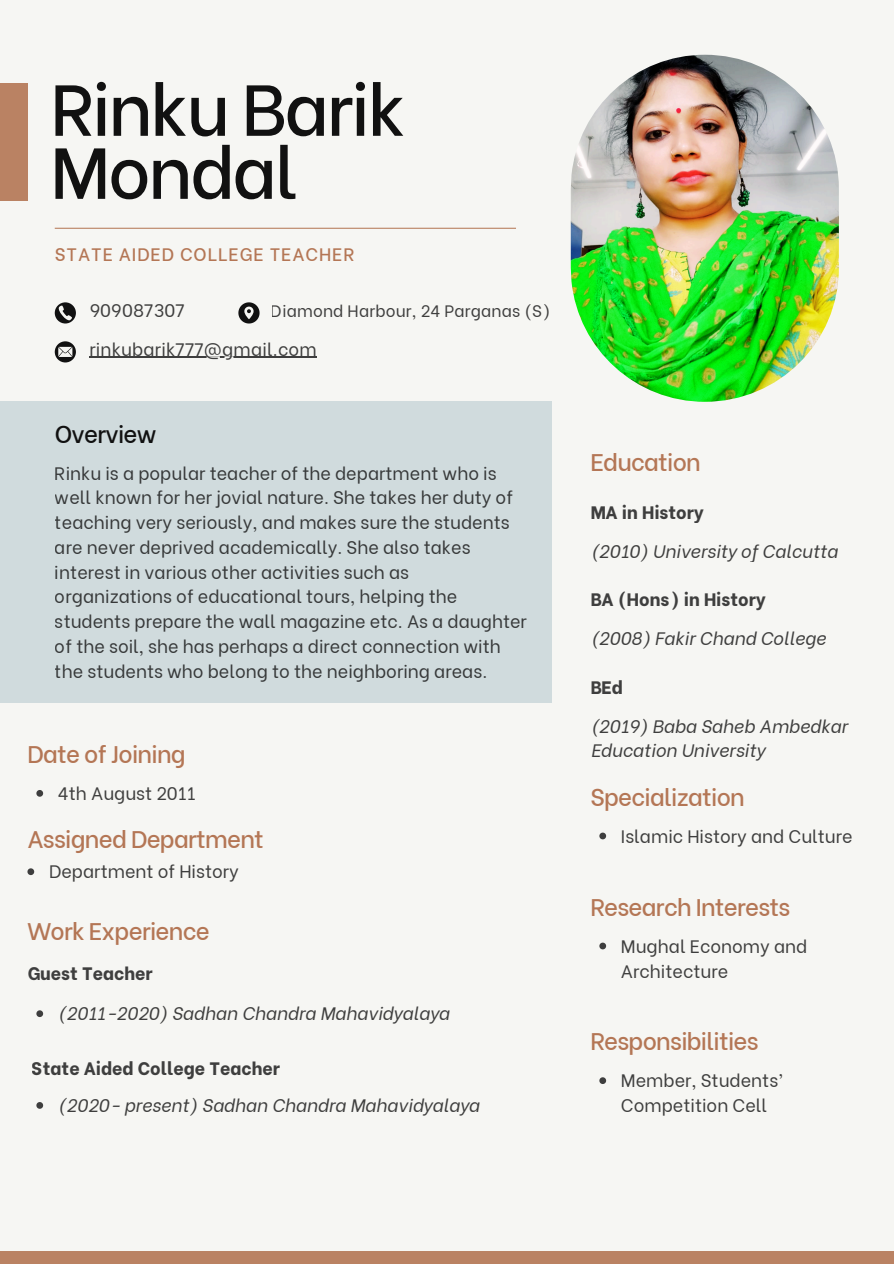
<style>
.page{position:relative;width:894px;height:1264px;background:#fff}
.page>*{position:absolute;margin:0;border:0;box-sizing:border-box;transform-origin:0 0}
.t1{font:500 72px/63px "Be Vietnam";letter-spacing:-.03em;color:#111}
.t2{font:500 24px "Be Vietnam";letter-spacing:-.03em;color:#b47655}
.t3{font:500 24px "Be Vietnam";letter-spacing:-.03em;color:#111}
.t4{font:18px/24.8px "Be Vietnam";color:#111}
.t5{font:italic 18px/24.8px "Be Vietnam";color:#111}
.t6{font:800 18px "Be Vietnam";color:#111}
.t7{font:500 18px "Be Vietnam";letter-spacing:.05em;color:#b47655}
.t8{font:16.5px "Be Vietnam";letter-spacing:.01em;color:#111}
</style>
<div class="page">
<div style="left:0;top:0;width:893px;height:1263px;background:#f6f6f3"></div>
<hr style="left:55px;top:228px;width:461px;height:1px;background:#ba8263">
<div style="left:0;top:83px;width:27px;height:117px;background:#ba8263"></div>
<div style="left:0;top:1250px;width:893px;height:13px;background:#ba8263"></div>
<div style="left:0;top:402px;width:551px;height:301px;background:#d0dbdd"></div>
<img style="left:571px;top:55px;width:267px;height:347px">
<svg style="left:55px;top:302px;width:21px;height:21px"></svg>
<svg style="left:55px;top:341px;width:21px;height:21px"></svg>
<svg style="left:238px;top:302px;width:21px;height:21px"></svg>
<hr style="left:89px;top:357px;width:228px;height:1px;background:#111">
<svg style="left:599px;top:832px;width:7px;height:7px"></svg>
<svg style="left:36px;top:1010px;width:7px;height:7px"></svg>
<svg style="left:36px;top:1102px;width:7px;height:6px"></svg>
<svg style="left:36px;top:790px;width:7px;height:6px"></svg>
<svg style="left:27px;top:868px;width:7px;height:7px"></svg>
<svg style="left:599px;top:1077px;width:7px;height:7px"></svg>
<svg style="left:599px;top:942px;width:7px;height:7px"></svg>
<h1 class="t1" style="left:50px;top:71px;width:357px">Rinku Barik<br>Mondal</h1>
<p class="t7" style="left:55px;top:240px;width:301px">STATE AIDED COLLEGE TEACHER</p>
<p class="t4" style="left:89px;top:296px;width:97px">909087307</p>
<p class="t8" style="left:271px;top:297px;width:281px">Diamond Harbour, 24 Parganas (S)</p>
<p class="t4" style="left:89px;top:335px;width:229px">rinkubarik777@gmail.com</p>
<h3 class="t3" style="left:55px;top:415px;width:103px">Overview</h3>
<p class="t4" style="left:55px;top:459px;width:473px">Rinku is a popular teacher of the department who is well known for her jovial nature. She takes her duty of teaching very seriously, and makes sure the students are never deprived academically. She also takes interest in various other activities such as organizations of educational tours, helping the students prepare the wall magazine etc. As a daughter of the soil, she has perhaps a direct connection with the students who belong to the neighboring areas.</p>
<p class="t2" style="left:27px;top:734px;width:160px">Date of Joining</p>
<p class="t4" style="left:58px;top:779px;width:139px">4th August 2011</p>
<p class="t2" style="left:27px;top:819px;width:238px">Assigned Department</p>
<p class="t4" style="left:49px;top:857px;width:191px">Department of History</p>
<p class="t2" style="left:27px;top:911px;width:184px">Work Experience</p>
<p class="t6" style="left:27px;top:958px;width:127px">Guest Teacher</p>
<p class="t5" style="left:58px;top:999px;width:393px">(2011-2020) Sadhan Chandra Mahavidyalaya</p>
<p class="t6" style="left:32px;top:1053px;width:250px">State Aided College Teacher</p>
<p class="t5" style="left:58px;top:1091px;width:423px">(2020- present) Sadhan Chandra Mahavidyalaya</p>
<p class="t2" style="left:590px;top:442px;width:112px">Education</p>
<p class="t6" style="left:590px;top:497px;width:115px">MA in History</p>
<p class="t5" style="left:590px;top:537px;width:249px">(2010) University of Calcutta</p>
<p class="t6" style="left:590px;top:585px;width:177px">BA (Hons) in History</p>
<p class="t5" style="left:590px;top:624px;width:237px">(2008) Fakir Chand College</p>
<p class="t6" style="left:590px;top:672px;width:34px">BEd</p>
<p class="t5" style="left:590px;top:712px;width:258px">(2019) Baba Saheb Ambedkar<br>Education University</p>
<p class="t2" style="left:590px;top:777px;width:156px">Specialization</p>
<p class="t4" style="left:620px;top:822px;width:233px">Islamic History and Culture</p>
<h2 class="t2" style="left:590px;top:887px;width:201px">Research Interests</h2>
<p class="t4" style="left:620px;top:932px;width:188px">Mughal Economy and<br>Architecture</p>
<p class="t2" style="left:590px;top:1021px;width:170px">Responsibilities</p>
<p class="t4" style="left:620px;top:1066px;width:163px">Member, Students’<br>Competition Cell</p>
</div>
